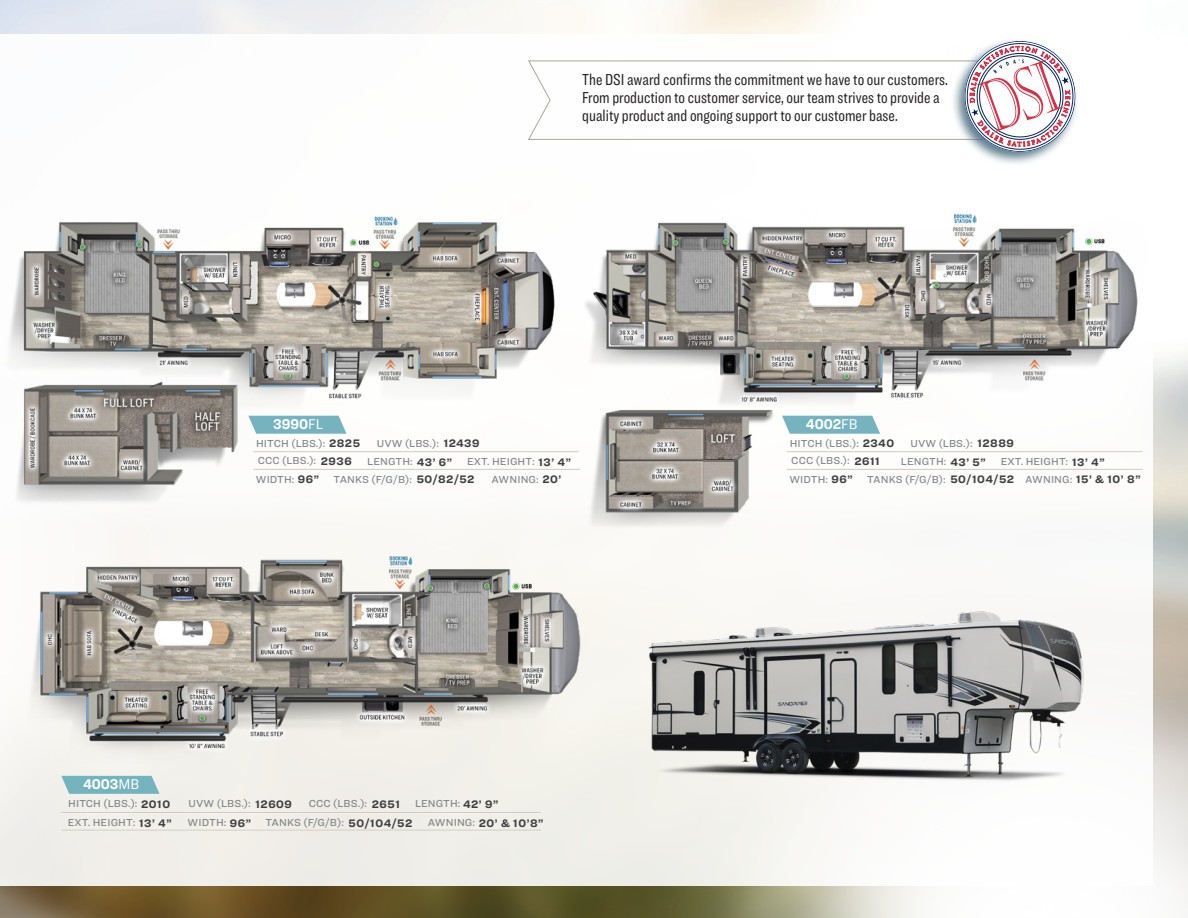
<style>
.page{position:relative;width:1188px;height:918px;background:#fff}
.page>*{position:absolute;margin:0;border:0;box-sizing:border-box;transform-origin:0 0}
.t1{font:16.5px/18px "Ringside Compressed";color:#231f20}
.t2{font:700 14.7px "Ringside Narrow";color:#fff}
.t3{font:700 11.25px "Ringside";letter-spacing:.05em;color:#3e3e3f}
.t4{font:500 10.5px "Ringside";letter-spacing:.01em;color:#848789}
.s1{font-weight:400}
.s2{font-weight:700;font-size:11.25px;color:#3e3e3f}
.s3{font-weight:500;font-size:10.5px;color:#848789}
</style>
<div class="page">
<img style="left:0;top:0;width:1188px;height:918px">
<div style="left:0;top:34px;width:1153px;height:852px;background:#fff"></div>
<img style="left:0;top:724px;width:243px;height:194px">
<img style="left:392px;top:490px;width:796px;height:428px">
<img style="left:620px;top:594px;width:492px;height:203px">
<div style="left:951px;top:38px;width:129px;height:129px;background:#4e7282;opacity:.9"></div>
<svg style="left:528px;top:41px;width:547px;height:111px"></svg>
<img style="left:9px;top:216px;width:523px;height:306px">
<img style="left:532px;top:209px;width:636px;height:347px">
<img style="left:16px;top:522px;width:578px;height:242px">
<svg style="left:61px;top:776px;width:98px;height:18px;background:#7fb8c1"></svg>
<hr style="left:61px;top:813px;width:480px;height:1px;background:#f4f3ef">
<hr style="left:61px;top:812px;width:480px;height:1px;background:#d0cac4">
<hr style="left:61px;top:830px;width:480px;height:1px;background:#d0cac4">
<hr style="left:253px;top:452px;width:326px;height:1px;background:#f4f3f2">
<hr style="left:253px;top:451px;width:326px;height:1px;background:#d0cac4">
<hr style="left:787px;top:452px;width:355px;height:1px;background:#f4f3f2">
<hr style="left:787px;top:451px;width:355px;height:1px;background:#d0cac4">
<hr style="left:253px;top:469px;width:327px;height:1px;background:#d0cac4">
<hr style="left:787px;top:469px;width:355px;height:1px;background:#d0cac4">
<p class="t1" style="left:582px;top:71px;width:367px">The DSI award confirms the commitment we have to our customers.<br>From production to customer service, our team strives to provide a quality product and ongoing support to our customer base.</p>
<p class="t2" style="left:273px;top:414px;width:52px">3990<span class="s1">FL</span></p>
<p class="t2" style="left:806px;top:414px;width:53px">4002<span class="s1">FB</span></p>
<p class="t4" style="left:256px;top:435px;width:105px">HITCH (LBS.): <span class="s2">2825</span></p>
<p class="t4" style="left:377px;top:435px;width:104px">UVW (LBS.): <span class="s2">12439</span></p>
<p class="t4" style="left:790px;top:435px;width:106px">HITCH (LBS.): <span class="s2">2340</span></p>
<p class="t4" style="left:910px;top:435px;width:105px">UVW (LBS.): <span class="s2">12889</span></p>
<p class="t4" style="left:258px;top:453px;width:96px">CCC (LBS.): <span class="s2">2936</span></p>
<p class="t4" style="left:367px;top:454px;width:86px">LENGTH: <span class="s2">43’ 6”</span></p>
<p class="t4" style="left:467px;top:454px;width:105px">EXT. HEIGHT: <span class="s2">13’ 4”</span></p>
<p class="t4" style="left:791px;top:453px;width:90px">CCC (LBS.): <span class="s2">2611</span></p>
<p class="t4" style="left:901px;top:454px;width:86px">LENGTH: <span class="s2">43’ 5”</span></p>
<p class="t4" style="left:1001px;top:454px;width:105px">EXT. HEIGHT: <span class="s2">13’ 4”</span></p>
<p class="t4" style="left:256px;top:472px;width:65px">WIDTH: <span class="s2">96”</span></p>
<p class="t4" style="left:334px;top:472px;width:142px">TANKS (F/G/B): <span class="s2">50/82/52</span></p>
<p class="t4" style="left:492px;top:472px;width:71px">AWNING: <span class="s2">20’</span></p>
<p class="t4" style="left:789px;top:472px;width:65px">WIDTH: <span class="s2">96”</span></p>
<p class="t4" style="left:867px;top:472px;width:148px">TANKS (F/G/B): <span class="s2">50/104/52</span></p>
<p class="t3" style="left:1025px;top:471px;width:117px"><span class="s3">AWNING:</span> 15’ &amp; 10’ 8”</p>
<p class="t2" style="left:83px;top:774px;width:58px">4003<span class="s1">MB</span></p>
<p class="t4" style="left:68px;top:796px;width:103px">HITCH (LBS.): <span class="s2">2010</span></p>
<p class="t4" style="left:189px;top:796px;width:105px">UVW (LBS.): <span class="s2">12609</span></p>
<p class="t4" style="left:309px;top:796px;width:93px">CCC (LBS.): <span class="s2">2651</span></p>
<p class="t4" style="left:415px;top:796px;width:85px">LENGTH: <span class="s2">42’ 9”</span></p>
<p class="t4" style="left:68px;top:815px;width:105px">EXT. HEIGHT: <span class="s2">13’ 4”</span></p>
<p class="t4" style="left:188px;top:815px;width:65px">WIDTH: <span class="s2">96”</span></p>
<p class="t4" style="left:265px;top:815px;width:148px">TANKS (F/G/B): <span class="s2">50/104/52</span></p>
<p class="t3" style="left:428px;top:815px;width:117px"><span class="s3">AWNING:</span> 20’ &amp; 10’8”</p>
</div>
